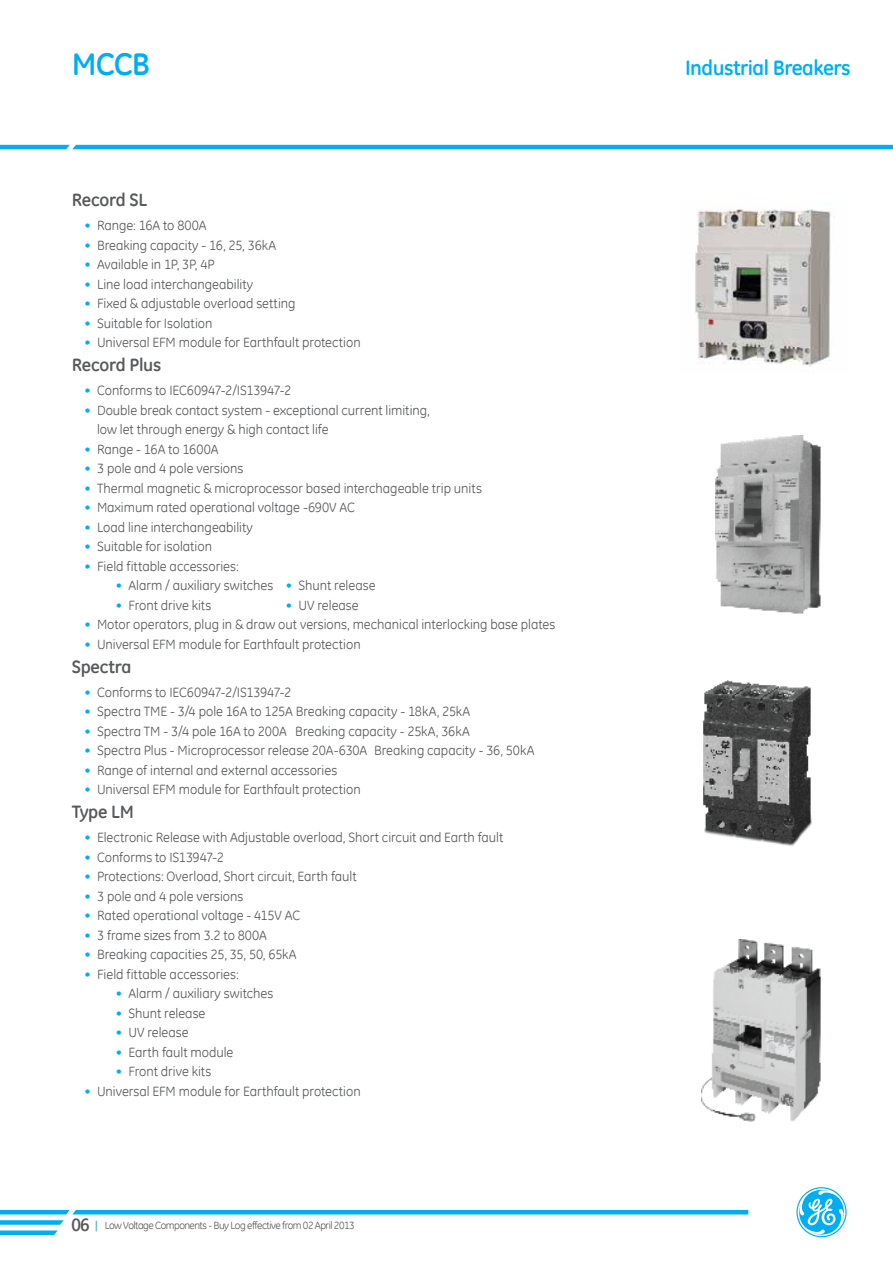
<style>
.page{position:relative;width:893px;height:1263px;background:#fff}
.page>*{position:absolute;margin:0;border:0;box-sizing:border-box;transform-origin:0 0}
.t1{font:700 31.5px "GE Inspira";color:#00aeef}
.t2{font:700 21px "GE Inspira";letter-spacing:-.025em;color:#00aeef}
.t3{font:700 18px "GE Inspira";letter-spacing:-.015em;color:#58595b}
.t4{font:13.5px/19.5px "GE Inspira";color:#58595b}
.t5{font:10.5px "GE Inspira";letter-spacing:-.05em;color:#58595b}
.s1{color:#00aeef}
.s2{font-weight:700;font-size:18px}
.s3{font-weight:700;color:#4ba6dd}
</style>
<div class="page">
<hr style="left:0;top:145px;width:893px;height:4px;background:#00aeef">
<svg style="left:0;top:1220px;width:64px;height:15px"></svg>
<hr style="left:0;top:1210px;width:748px;height:4px;background:#00aeef">
<svg style="left:796px;top:1187px;width:51px;height:50px"></svg>
<img style="left:702px;top:939px;width:119px;height:183px">
<img style="left:702px;top:680px;width:110px;height:166px">
<img style="left:716px;top:435px;width:105px;height:179px">
<img style="left:695px;top:208px;width:140px;height:159px">
<h1 class="t1" style="left:72px;top:43px;width:80px">MCCB</h1>
<h3 class="t3" style="left:72px;top:188px;width:77px">Record SL</h3>
<p class="t4" style="left:84px;top:215px;width:124px"><span class="s1">•</span> Range: 16A to 800A</p>
<p class="t4" style="left:84px;top:235px;width:193px"><span class="s1">•</span> Breaking capacity - 16, 25, 36kA</p>
<p class="t4" style="left:84px;top:254px;width:132px"><span class="s1">•</span> Available in 1P, 3P, 4P</p>
<p class="t4" style="left:84px;top:274px;width:170px"><span class="s1">•</span> Line load interchangeability</p>
<p class="t4" style="left:84px;top:293px;width:213px"><span class="s1">•</span> Fixed &amp; adjustable overload setting</p>
<p class="t4" style="left:84px;top:313px;width:130px"><span class="s1">•</span> Suitable for Isolation</p>
<p class="t4" style="left:84px;top:332px;width:278px"><span class="s1">•</span> Universal EFM module for Earthfault protection</p>
<h3 class="t3" style="left:72px;top:353px;width:91px">Record Plus</h3>
<p class="t4" style="left:84px;top:380px;width:209px"><span class="s1">•</span> Conforms to IEC60947-2/IS13947-2</p>
<p class="t4" style="left:97px;top:400px;width:334px;text-indent:-13px"><span class="s1">•</span> Double break contact system - exceptional current limiting, low let through energy &amp; high contact life</p>
<p class="t4" style="left:84px;top:439px;width:135px"><span class="s1">•</span> Range - 16A to 1600A</p>
<p class="t4" style="left:84px;top:458px;width:161px"><span class="s1">•</span> 3 pole and 4 pole versions</p>
<p class="t4" style="left:84px;top:478px;width:399px"><span class="s1">•</span> Thermal magnetic &amp; microprocessor based interchageable trip units</p>
<p class="t4" style="left:84px;top:497px;width:272px"><span class="s1">•</span> Maximum rated operational voltage -690V AC</p>
<p class="t4" style="left:84px;top:517px;width:170px"><span class="s1">•</span> Load line interchangeability</p>
<p class="t4" style="left:84px;top:536px;width:129px"><span class="s1">•</span> Suitable for isolation</p>
<p class="t4" style="left:84px;top:556px;width:156px"><span class="s1">•</span> Field fittable accessories:</p>
<p class="t4" style="left:116px;top:575px;width:261px"><span class="s1">•</span> Alarm / auxiliary switches <span class="s1">•</span> Shunt release</p>
<p class="t4" style="left:116px;top:595px;width:97px"><span class="s1">•</span> Front drive kits</p>
<p class="t4" style="left:286px;top:595px;width:74px"><span class="s1">•</span> UV release</p>
<p class="t4" style="left:84px;top:614px;width:472px"><span class="s1">•</span> Motor operators, plug in &amp; draw out versions, mechanical interlocking base plates</p>
<p class="t4" style="left:84px;top:634px;width:278px"><span class="s1">•</span> Universal EFM module for Earthfault protection</p>
<h3 class="t3" style="left:72px;top:655px;width:61px">Spectra</h3>
<p class="t4" style="left:84px;top:682px;width:209px"><span class="s1">•</span> Conforms to IEC60947-2/IS13947-2</p>
<p class="t4" style="left:84px;top:701px;width:387px"><span class="s1">•</span> Spectra TME - 3/4 pole 16A to 125A Breaking capacity - 18kA, 25kA</p>
<p class="t4" style="left:84px;top:721px;width:387px"><span class="s1">•</span> Spectra TM - 3/4 pole 16A to 200A Breaking capacity - 25kA, 36kA</p>
<p class="t4" style="left:84px;top:740px;width:452px"><span class="s1">•</span> Spectra Plus - Microprocessor release 20A-630A Breaking capacity - 36, 50kA</p>
<p class="t4" style="left:84px;top:760px;width:254px"><span class="s1">•</span> Range of internal and external accessories</p>
<p class="t4" style="left:84px;top:779px;width:278px"><span class="s1">•</span> Universal EFM module for Earthfault protection</p>
<h3 class="t3" style="left:72px;top:800px;width:64px">Type LM</h3>
<p class="t4" style="left:84px;top:827px;width:421px"><span class="s1">•</span> Electronic Release with Adjustable overload, Short circuit and Earth fault</p>
<p class="t4" style="left:84px;top:847px;width:141px"><span class="s1">•</span> Conforms to IS13947-2</p>
<p class="t4" style="left:84px;top:866px;width:274px"><span class="s1">•</span> Protections: Overload, Short circuit, Earth fault</p>
<p class="t4" style="left:84px;top:886px;width:161px"><span class="s1">•</span> 3 pole and 4 pole versions</p>
<p class="t4" style="left:84px;top:905px;width:217px"><span class="s1">•</span> Rated operational voltage - 415V AC</p>
<p class="t4" style="left:84px;top:925px;width:184px"><span class="s1">•</span> 3 frame sizes from 3.2 to 800A</p>
<p class="t4" style="left:84px;top:944px;width:214px"><span class="s1">•</span> Breaking capacities 25, 35, 50, 65kA</p>
<p class="t4" style="left:85px;top:964px;width:156px"><span class="s1">•</span> Field fittable accessories:</p>
<p class="t4" style="left:116px;top:983px;width:159px"><span class="s1">•</span> Alarm / auxiliary switches</p>
<p class="t4" style="left:116px;top:1003px;width:91px"><span class="s1">•</span> Shunt release</p>
<p class="t4" style="left:116px;top:1022px;width:74px"><span class="s1">•</span> UV release</p>
<p class="t4" style="left:116px;top:1042px;width:119px"><span class="s1">•</span> Earth fault module</p>
<p class="t4" style="left:116px;top:1061px;width:97px"><span class="s1">•</span> Front drive kits</p>
<p class="t4" style="left:85px;top:1081px;width:278px"><span class="s1">•</span> Universal EFM module for Earthfault protection</p>
<p class="t5" style="left:71px;top:1219px;width:285px"><span class="s2">06</span> <span class="s3">|</span> Low Voltage Components - Buy Log effective from 02 April 2013</p>
<h2 class="t2" style="left:685px;top:54px;width:167px">Industrial Breakers</h2>
</div>
